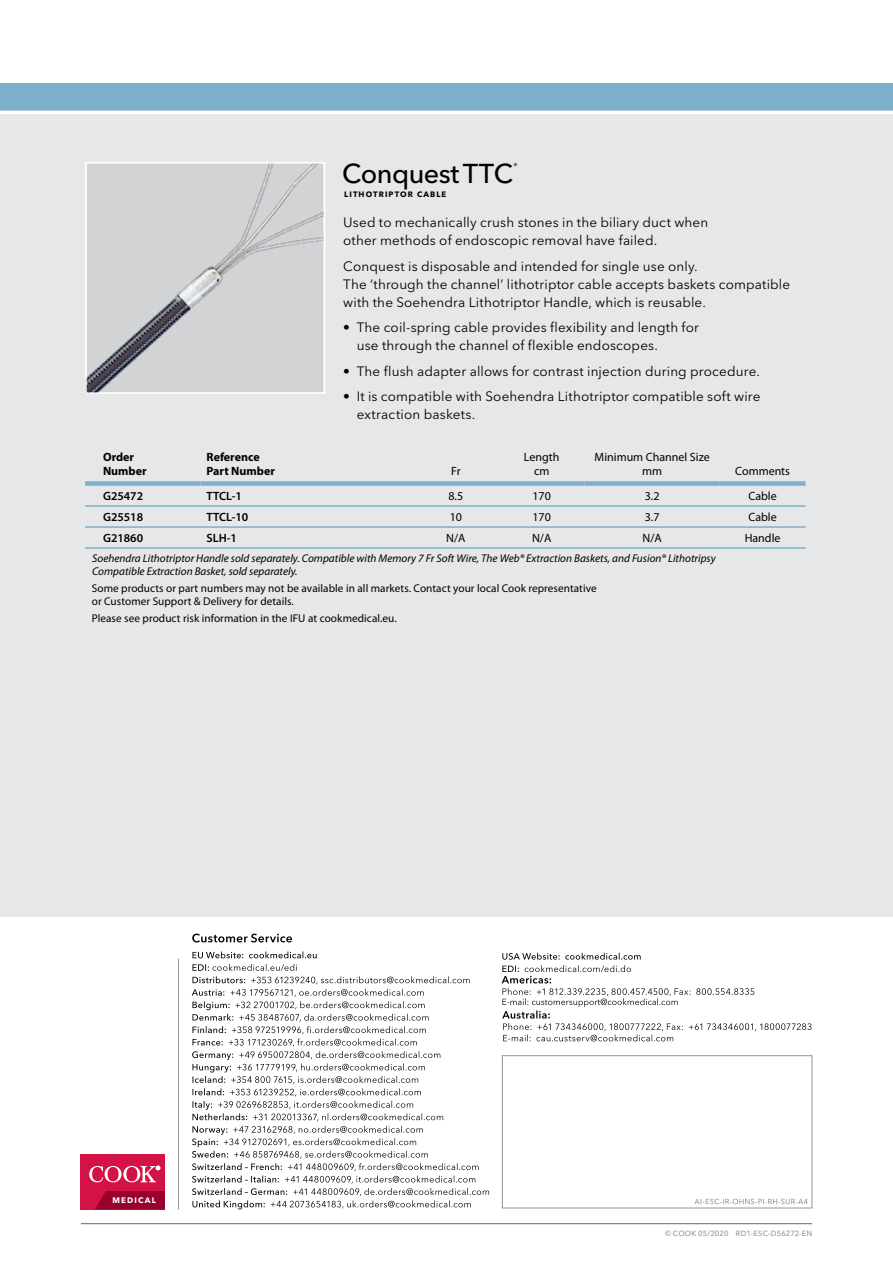
<style>
.page{position:relative;width:893px;height:1263px;background:#fff}
.page>*{position:absolute;margin:0;border:0;box-sizing:border-box;transform-origin:0 0}
.t1{font:500 27.15px "Avenir Next LT Pro";letter-spacing:-.02em;color:#000}
.t2{font:13.5px/18px "Avenir Next LT Pro";letter-spacing:.01em;color:#000}
.t3{font:12px/13.5px "Myriad Pro";color:#000;text-align:center}
.t4{font:600 12px "Myriad Pro";color:#000}
.t5{font:700 12px/13.5px "Myriad Pro";color:#000}
.t6{font:11.25px/12.8px "Myriad Pro";letter-spacing:.005em;color:#000}
.t7{font:italic 11.25px/12.8px "Myriad Pro";color:#000}
.t8{font:700 7.95px "Avenir Next LT Pro";letter-spacing:.155em;color:#fff}
.t9{font:700 7.8px "Avenir Next LT Pro";letter-spacing:.14em;color:#000}
.t10{font:500 7.5px "Avenir Next LT Pro";letter-spacing:.015em;color:#939598}
.t11{font:600 6.9px "Avenir Next LT Pro";color:#000}
</style>
<div class="page">
<div style="left:0;top:114px;width:893px;height:802px;background:#e6e7e8"></div>
<div style="left:0;top:83px;width:893px;height:28px;background:#7eb0cc"></div>
<hr style="left:81px;top:1223px;width:731px;height:1px;background:#636466">
<div style="left:81px;top:1154px;width:84px;height:55px;background:#d31245"></div>
<svg style="left:95px;top:1191px;width:70px;height:18px"></svg>
<svg style="left:89px;top:1166px;width:71px;height:16px"></svg>
<hr style="left:178px;top:958px;width:1px;height:251px;background:#939598">
<div style="left:502px;top:1055px;width:310px;height:153px;border:1px solid #939598"></div>
<svg style="left:694px;top:1199px;width:114px;height:5px"></svg>
<svg style="left:192px;top:964px;width:297px;height:245px"></svg>
<svg style="left:192px;top:951px;width:125px;height:7px"></svg>
<svg style="left:192px;top:933px;width:100px;height:9px"></svg>
<svg style="left:502px;top:953px;width:309px;height:88px"></svg>
<img style="left:88px;top:165px;width:234px;height:226px">
<div style="left:85px;top:162px;width:240px;height:232px;border:2px solid #fff"></div>
<div style="left:85px;top:481px;width:116px;height:5px;background:#7eb0cc"></div>
<div style="left:201px;top:481px;width:212px;height:5px;background:#7eb0cc"></div>
<div style="left:413px;top:481px;width:86px;height:5px;background:#7eb0cc"></div>
<div style="left:499px;top:481px;width:86px;height:5px;background:#7eb0cc"></div>
<div style="left:585px;top:481px;width:135px;height:5px;background:#7eb0cc"></div>
<div style="left:720px;top:481px;width:85px;height:5px;background:#7eb0cc"></div>
<hr style="left:85px;top:547px;width:116px;height:2px;background:#7eb0cc">
<hr style="left:201px;top:547px;width:212px;height:2px;background:#7eb0cc">
<hr style="left:413px;top:547px;width:86px;height:2px;background:#7eb0cc">
<hr style="left:499px;top:547px;width:86px;height:2px;background:#7eb0cc">
<hr style="left:585px;top:547px;width:135px;height:2px;background:#7eb0cc">
<hr style="left:720px;top:547px;width:85px;height:2px;background:#7eb0cc">
<hr style="left:85px;top:505px;width:116px;height:2px;background:#7eb0cc">
<hr style="left:201px;top:505px;width:212px;height:2px;background:#7eb0cc">
<hr style="left:413px;top:505px;width:86px;height:2px;background:#7eb0cc">
<hr style="left:499px;top:505px;width:86px;height:2px;background:#7eb0cc">
<hr style="left:585px;top:505px;width:135px;height:2px;background:#7eb0cc">
<hr style="left:720px;top:505px;width:85px;height:2px;background:#7eb0cc">
<hr style="left:85px;top:526px;width:116px;height:2px;background:#7eb0cc">
<hr style="left:201px;top:526px;width:212px;height:2px;background:#7eb0cc">
<hr style="left:413px;top:526px;width:86px;height:2px;background:#7eb0cc">
<hr style="left:499px;top:526px;width:86px;height:2px;background:#7eb0cc">
<hr style="left:585px;top:526px;width:135px;height:2px;background:#7eb0cc">
<hr style="left:720px;top:526px;width:85px;height:2px;background:#7eb0cc">
<p class="t5" style="left:103px;top:450px;width:45px">Order<br>Number</p>
<p class="t5" style="left:207px;top:450px;width:70px">Reference<br>Part Number</p>
<h1 class="t1" style="left:342px;top:157px;width:172px">Conquest TTC</h1>
<p class="t11" style="left:513px;top:162px;width:6px">®</p>
<p class="t9" style="left:344px;top:190px;width:104px">LITHOTRIPTOR CABLE</p>
<p class="t2" style="left:343px;top:213px;width:367px">Used to mechanically crush stones in the biliary duct when other methods of endoscopic removal have failed.</p>
<p class="t2" style="left:343px;top:257px;width:449px">Conquest is disposable and intended for single use only.<br>The ‘through the channel’ lithotriptor cable accepts baskets compatible with the Soehendra Lithotriptor Handle, which is reusable.</p>
<p class="t2" style="left:357px;top:318px;width:344px;text-indent:-14px">• The coil-spring cable provides flexibility and length for use through the channel of flexible endoscopes.</p>
<p class="t2" style="left:343px;top:362px;width:418px">• The flush adapter allows for contrast injection during procedure.</p>
<p class="t2" style="left:357px;top:387px;width:405px;text-indent:-14px">• It is compatible with Soehendra Lithotriptor compatible soft wire extraction baskets.</p>
<p class="t3" style="left:451px;top:464px;width:11px">Fr</p>
<p class="t3" style="left:524px;top:450px;width:37px">Length cm</p>
<p class="t3" style="left:595px;top:450px;width:117px">Minimum Channel Size mm</p>
<p class="t3" style="left:735px;top:464px;width:56px">Comments</p>
<p class="t4" style="left:103px;top:488px;width:42px">G25472</p>
<p class="t4" style="left:207px;top:488px;width:37px">TTCL-1</p>
<p class="t3" style="left:448px;top:489px;width:16px">8.5</p>
<p class="t3" style="left:532px;top:489px;width:20px">170</p>
<p class="t3" style="left:645px;top:489px;width:16px">3.2</p>
<p class="t3" style="left:748px;top:489px;width:30px">Cable</p>
<p class="t4" style="left:103px;top:509px;width:42px">G25518</p>
<p class="t4" style="left:207px;top:509px;width:43px">TTCL-10</p>
<p class="t3" style="left:450px;top:510px;width:14px">10</p>
<p class="t3" style="left:532px;top:510px;width:20px">170</p>
<p class="t3" style="left:645px;top:510px;width:16px">3.7</p>
<p class="t3" style="left:748px;top:510px;width:30px">Cable</p>
<p class="t4" style="left:103px;top:530px;width:42px">G21860</p>
<p class="t4" style="left:207px;top:530px;width:32px">SLH-1</p>
<p class="t3" style="left:446px;top:531px;width:21px">N/A</p>
<p class="t3" style="left:532px;top:531px;width:21px">N/A</p>
<p class="t3" style="left:642px;top:531px;width:21px">N/A</p>
<p class="t3" style="left:745px;top:531px;width:37px">Handle</p>
<p class="t7" style="left:92px;top:552px;width:625px">Soehendra Lithotriptor Handle sold separately. Compatible with Memory 7 Fr Soft Wire, The Web® Extraction Baskets, and Fusion® Lithotripsy<br>Compatible Extraction Basket, sold separately.</p>
<p class="t6" style="left:92px;top:582px;width:506px">Some products or part numbers may not be available in all markets. Contact your local Cook representative or Customer Support &amp; Delivery for details.</p>
<p class="t6" style="left:92px;top:612px;width:306px">Please see product risk information in the IFU at cookmedical.eu.</p>
<p class="t8" style="left:112px;top:1195px;width:45px">MEDICAL</p>
<p class="t10" style="left:665px;top:1229px;width:149px">© COOK 05/2020 RD1-ESC-D56272-EN</p>
</div>
